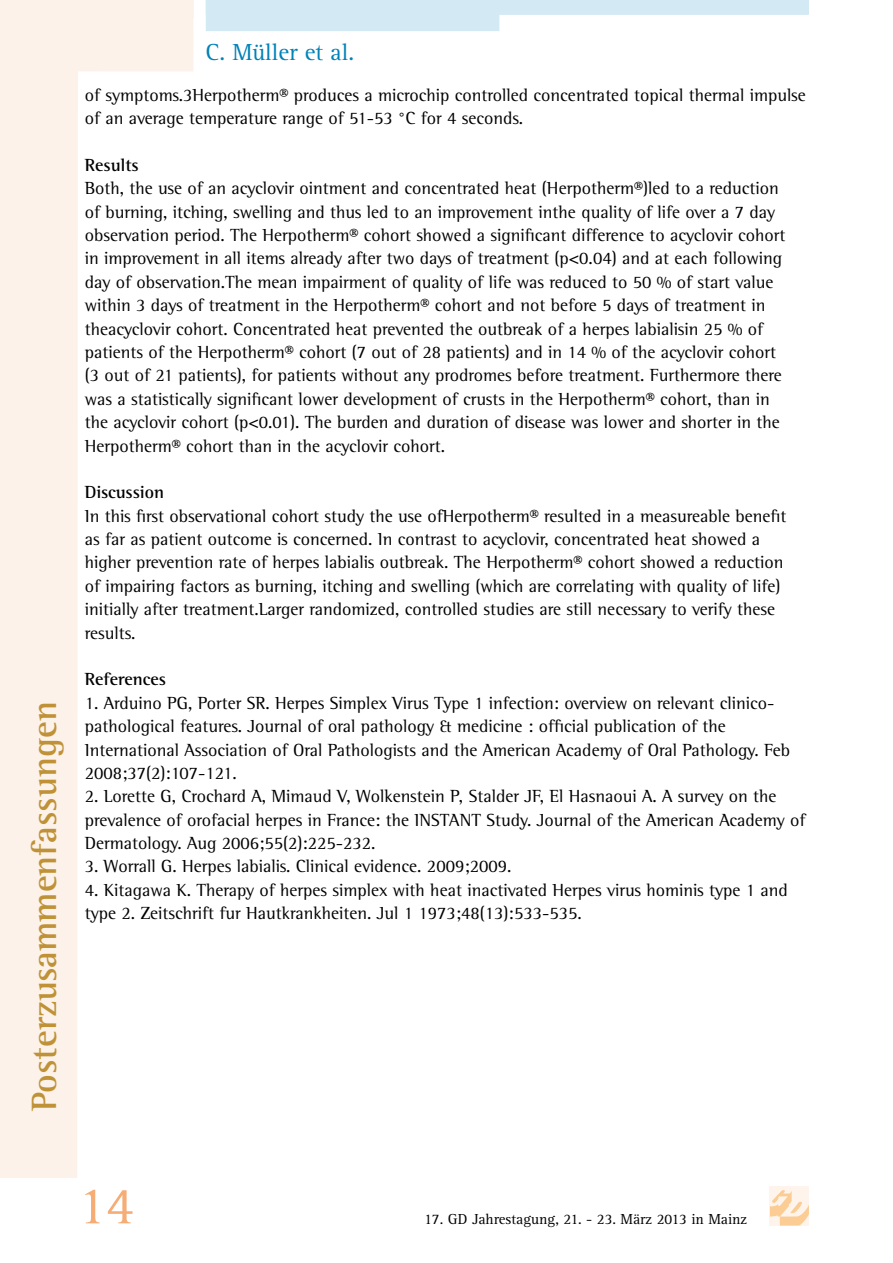
<style>
.page{position:relative;width:893px;height:1263px;background:#fff}
.page>*{position:absolute;margin:0;border:0;box-sizing:border-box;transform-origin:0 0}
.t1{font:54px "Agfa Rotis Serif";color:#f5ac75}
.t2{font:700 36px "Agfa Rotis Semi Serif";color:#bf9237}
.t3{font:24px "Agfa Rotis Serif";color:#0082b8}
.t4{font:18px/23.4px "Agfa Rotis Semi Serif";color:#000}
.t5{font:700 18px "Agfa Rotis Semi Serif";color:#000}
.t6{font:15px "Agfa Rotis Serif";color:#000}
</style>
<div class="page">
<div style="left:770px;top:1186px;width:39px;height:39px;background:#fef4eb"></div>
<svg style="left:770px;top:1190px;width:39px;height:35px"></svg>
<svg style="left:0;top:0;width:194px;height:1178px"></svg>
<div style="left:0;top:0;width:193px;height:17px;background:#fcf2ea"></div>
<svg style="left:206px;top:0;width:603px;height:31px"></svg>
<h2 class="t2" style="left:23px;top:1111px;width:411px;rotate:-90deg">Posterzusammenfassungen</h2>
<h3 class="t3" style="left:206px;top:38px;width:150px">C. Müller et al.</h3>
<p class="t4" style="left:85px;top:83px;width:723px">of symptoms.3Herpotherm® produces a microchip controlled concentrated topical thermal impulse of an average temperature range of 51-53 °C for 4 seconds.</p>
<p class="t5" style="left:85px;top:154px;width:55px">Results</p>
<p class="t4" style="left:85px;top:177px;width:702px">Both, the use of an acyclovir ointment and concentrated heat (Herpotherm®)led to a reduction of burning, itching, swelling and thus led to an improvement inthe quality of life over a 7 day observation period. The Herpotherm® cohort showed a significant difference to acyclovir cohort in improvement in all items already after two days of treatment (p&lt;0.04) and at each following day of observation.The mean impairment of quality of life was reduced to 50 % of start value within 3 days of treatment in the Herpotherm® cohort and not before 5 days of treatment in theacyclovir cohort. Concentrated heat prevented the outbreak of a herpes labialisin 25 % of patients of the Herpotherm® cohort (7 out of 28 patients) and in 14 % of the acyclovir cohort (3 out of 21 patients), for patients without any prodromes before treatment. Furthermore there was a statistically significant lower development of crusts in the Herpotherm® cohort, than in the acyclovir cohort (p&lt;0.01). The burden and duration of disease was lower and shorter in the Herpotherm® cohort than in the acyclovir cohort.</p>
<p class="t5" style="left:85px;top:481px;width:81px">Discussion</p>
<p class="t4" style="left:85px;top:504px;width:703px">In this first observational cohort study the use ofHerpotherm® resulted in a measureable benefit as far as patient outcome is concerned. In contrast to acyclovir, concentrated heat showed a higher prevention rate of herpes labialis outbreak. The Herpotherm® cohort showed a reduction of impairing factors as burning, itching and swelling (which are correlating with quality of life) initially after treatment.Larger randomized, controlled studies are still necessary to verify these results.</p>
<p class="t5" style="left:85px;top:668px;width:83px">References</p>
<p class="t4" style="left:85px;top:691px;width:707px">1. Arduino PG, Porter SR. Herpes Simplex Virus Type 1 infection: overview on relevant clinico&shy;pathological features. Journal of oral pathology &amp; medicine : official publication of the International Association of Oral Pathologists and the American Academy of Oral Pathology. Feb 2008;37(2):107-121.</p>
<p class="t4" style="left:85px;top:784px;width:722px">2. Lorette G, Crochard A, Mimaud V, Wolkenstein P, Stalder JF, El Hasnaoui A. A survey on the prevalence of orofacial herpes in France: the INSTANT Study. Journal of the American Academy of<br>Dermatology. Aug 2006;55(2):225-232.</p>
<p class="t4" style="left:85px;top:855px;width:428px">3. Worrall G. Herpes labialis. Clinical evidence. 2009;2009.</p>
<p class="t4" style="left:85px;top:878px;width:705px">4. Kitagawa K. Therapy of herpes simplex with heat inactivated Herpes virus hominis type 1 and type 2. Zeitschrift fur Hautkrankheiten. Jul 1 1973;48(13):533-535.</p>
<h1 class="t1" style="left:78px;top:1175px;width:58px">14</h1>
<p class="t6" style="left:424px;top:1210px;width:325px">17. GD Jahrestagung, 21. - 23. März 2013 in Mainz</p>
</div>
